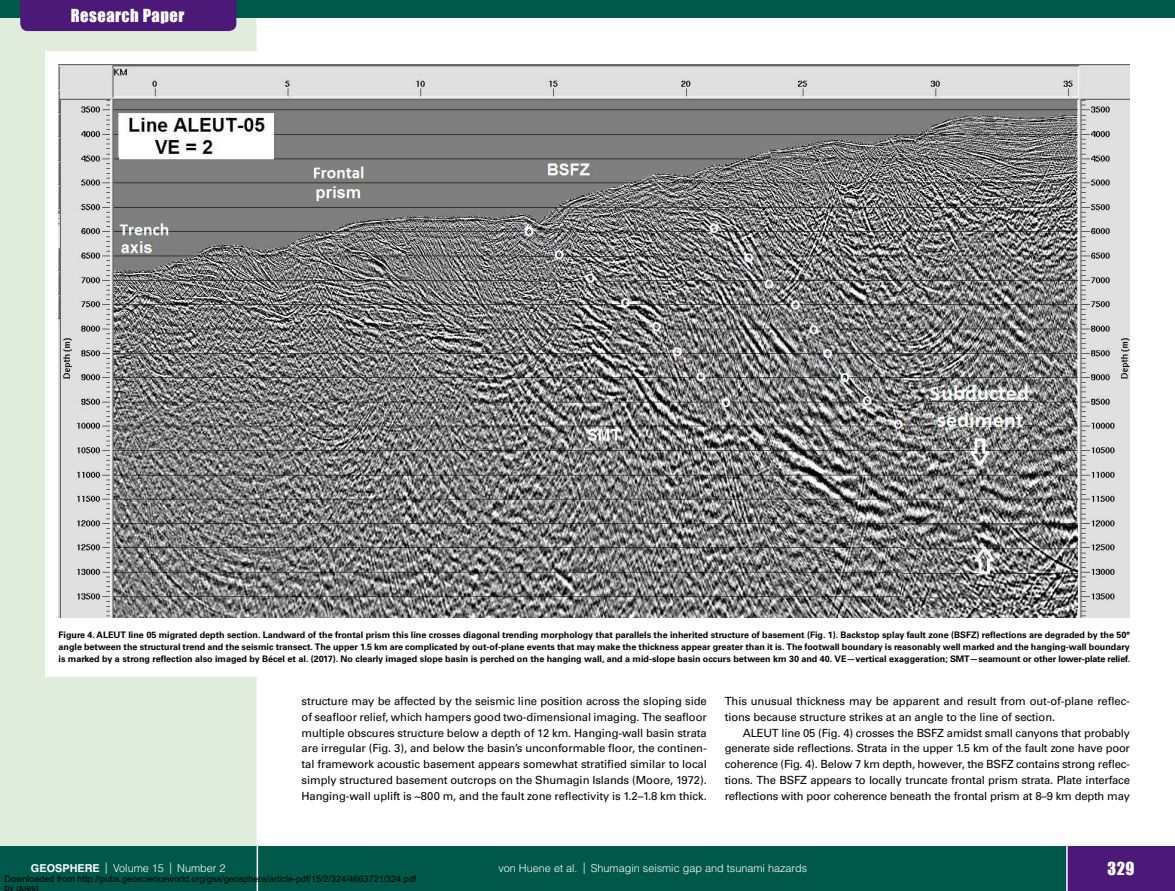
<style>
.page{position:relative;width:1175px;height:891px;background:#fff}
.page>*{position:absolute;margin:0;border:0;box-sizing:border-box;transform-origin:0 0}
.t1{font:16.5px "Impact";letter-spacing:.03em;color:#fff}
.t2{font:11.25px/15.8px "Univers LT Std";letter-spacing:-.01em;color:#000;text-align:justify}
.t3{font:300 10.8px "Helvetica LT Std";color:#fff}
.t4{font:700 9px/12px "Univers LT Std";letter-spacing:-.015em;color:#000;text-align:justify}
.t5{font:9px/9px "Arial";color:#000}
.s1{font-weight:700}
.s2{font-size:11.25px}
</style>
<div class="page">
<div style="left:0;top:0;width:256px;height:891px;background:#e0ecdc"></div>
<div style="left:0;top:846px;width:1174px;height:45px;background:#00584a"></div>
<hr style="left:256px;top:0;width:2px;height:891px;background:#fff">
<div style="left:0;top:0;width:1174px;height:18px;background:#00584a"></div>
<div style="left:20px;top:0;width:216px;height:31px;background:#4d1979"></div>
<div style="left:1066px;top:846px;width:108px;height:45px;background:#4d1979"></div>
<hr style="left:1066px;top:846px;width:1px;height:45px;background:#fff">
<div style="left:45px;top:51px;width:1085px;height:625px;background:#fff"></div>
<img style="left:59px;top:65px;width:1071px;height:553px">
<h1 class="t1" style="left:71px;top:3px;width:115px">Research Paper</h1>
<p class="t4" style="left:59px;top:629px;width:1073px">Figure 4. ALEUT line 05 migrated depth section. Landward of the frontal prism this line crosses diagonal trending morphology that parallels the inherited structure of basement (Fig. 1). Backstop splay fault zone (BSFZ) reflections are degraded by the 50° angle between the structural trend and the seismic transect. The upper 1.5 km are complicated by out-of-plane events that may make the thickness appear greater than it is. The footwall boundary is reasonably well marked and the hanging-wall boundary is marked by a strong reflection also imaged by Bécel et al. (2017). No clearly imaged slope basin is perched on the hanging wall, and a mid-slope basin occurs between km 30 and 40. VE—vertical exaggeration; SMT—seamount or other lower-plate relief.</p>
<p class="t2" style="left:302px;top:693px;width:407px">structure may be affected by the seismic line position across the sloping side of seafloor relief, which hampers good two-dimensional imaging. The seafloor multiple obscures structure below a depth of 12 km. Hanging-wall basin strata are irregular (Fig. 3), and below the basin’s unconformable floor, the continen&shy;tal framework acoustic basement appears somewhat stratified similar to local simply structured basement outcrops on the Shumagin Islands (Moore, 1972).<br>Hanging-wall uplift is ~800 m, and the fault zone reflectivity is 1.2–1.8 km thick.</p>
<p class="t2" style="left:724px;top:693px;width:406px">This unusual thickness may be apparent and result from out-of-plane reflec&shy;tions because structure strikes at an angle to the line of section.</p>
<p class="t2" style="left:724px;top:725px;width:407px;text-indent:18px">ALEUT line 05 (Fig. 4) crosses the BSFZ amidst small canyons that probably generate side reflections. Strata in the upper 1.5 km of the fault zone have poor coherence (Fig. 4). Below 7 km depth, however, the BSFZ contains strong reflec&shy;tions. The BSFZ appears to locally truncate frontal prism strata. Plate interface reflections with poor coherence beneath the frontal prism at 8–9 km depth may</p>
<p class="t3" style="left:31px;top:862px;width:196px"><span class="s1">GEOSPHERE</span> <span class="s2">|</span> Volume 15 <span class="s2">|</span> Number 2</p>
<p class="t3" style="left:498px;top:862px;width:310px">von Huene et al. <span class="s2">|</span> Shumagin seismic gap and tsunami hazards</p>
<h1 class="t1" style="left:1107px;top:856px;width:28px">329</h1>
<p class="t5" style="left:4px;top:875px;width:413px">Downloaded from http://pubs.geoscienceworld.org/gsa/geosphere/article-pdf/15/2/324/4663721/324.pdf by guest</p>
</div>
